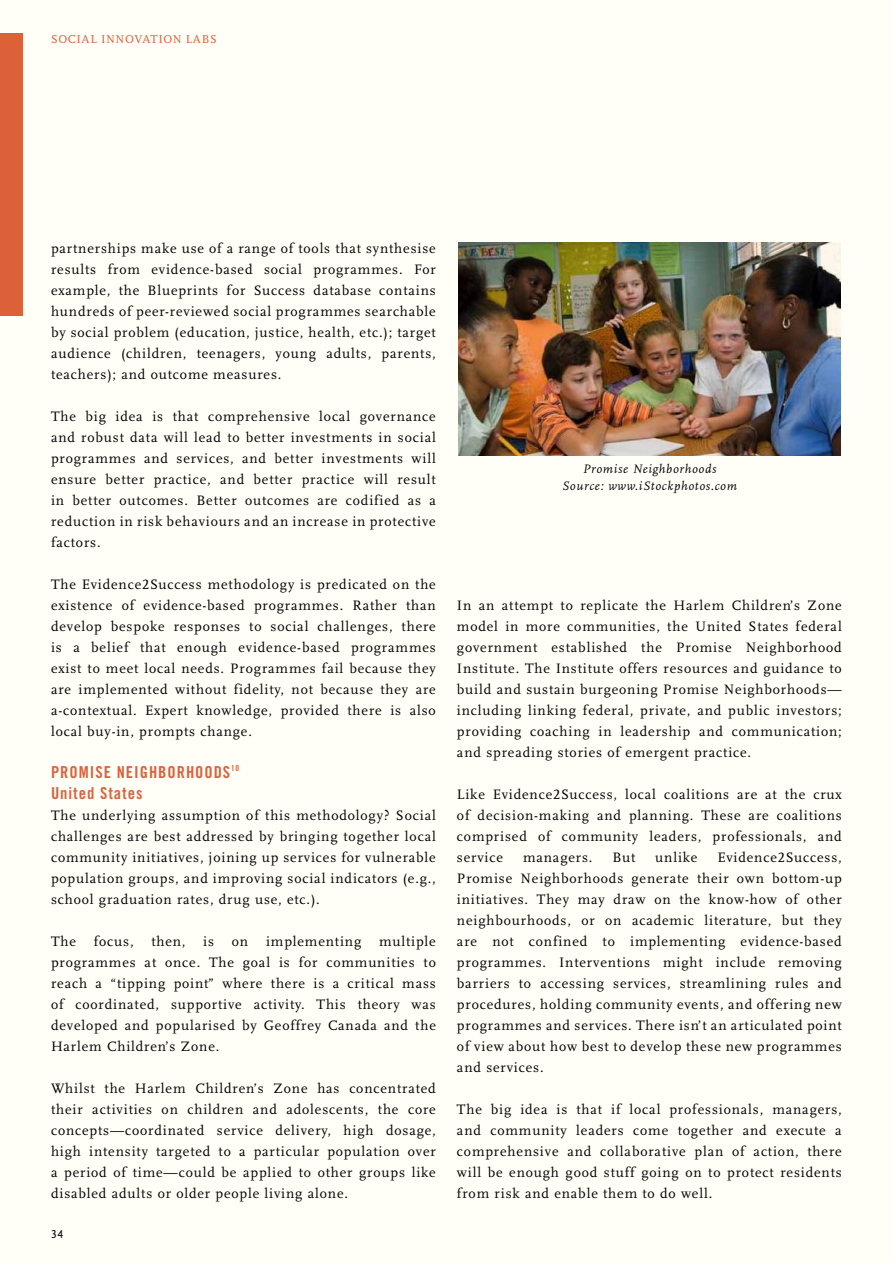
<style>
.page{position:relative;width:893px;height:1263px;background:#fffef6}
.page>*{position:absolute;margin:0;border:0;box-sizing:border-box;transform-origin:0 0}
.t1{font:16.5px/21px "Trade Gothic Bold Cond Twenty";letter-spacing:.06em;color:#dc623c}
.t2{font:14.25px/21px "Scala LF";letter-spacing:.06em;color:#000;text-align:justify}
.t3{font:italic 12.75px/16.5px "Scala LF";letter-spacing:.06em;color:#000;text-align:center}
.t4{font:12px "Scala";letter-spacing:.05em;color:#dc623c}
.t5{font:12px "Scala Sans LF";color:#000}
</style>
<div class="page">
<img style="left:459px;top:242px;width:381px;height:214px">
<p class="t4" style="left:51px;top:32px;width:167px">SOCIAL INNOVATION LABS</p>
<p class="t2" style="left:51px;top:238px;width:386px">partnerships make use of a range of tools that synthesise results from evidence-based social programmes. For example, the Blueprints for Success database contains hundreds of peer-reviewed social programmes searchable by social problem (education, justice, health, etc.); target audience (children, teenagers, young adults, parents, teachers); and outcome measures.</p>
<p class="t2" style="left:51px;top:406px;width:386px">The big idea is that comprehensive local governance and robust data will lead to better investments in social programmes and services, and better investments will ensure better practice, and better practice will result in better outcomes. Better outcomes are codified as a reduction in risk behaviours and an increase in protective factors.</p>
<p class="t2" style="left:51px;top:574px;width:386px">The Evidence2Success methodology is predicated on the existence of evidence-based programmes. Rather than develop bespoke responses to social challenges, there is a belief that enough evidence-based programmes exist to meet local needs. Programmes fail because they are implemented without fidelity, not because they are a-contextual. Expert knowledge, provided there is also local buy-in, prompts change.</p>
<p class="t1" style="left:51px;top:761px;width:190px">PROMISE NEIGHBORHOODS<sup>10<br></sup>UNITED STATES</p>
<p class="t2" style="left:51px;top:805px;width:386px">The underlying assumption of this methodology? Social challenges are best addressed by bringing together local community initiatives, joining up services for vulnerable population groups, and improving social indicators (e.g., school graduation rates, drug use, etc.).</p>
<p class="t2" style="left:51px;top:931px;width:386px">The focus, then, is on implementing multiple programmes at once. The goal is for communities to reach a “tipping point” where there is a critical mass of coordinated, supportive activity. This theory was developed and popularised by Geoffrey Canada and the Harlem Children’s Zone.</p>
<p class="t2" style="left:51px;top:1078px;width:386px">Whilst the Harlem Children’s Zone has concentrated their activities on children and adolescents, the core concepts—coordinated service delivery, high dosage, high intensity targeted to a particular population over a period of time—could be applied to other groups like disabled adults or older people living alone.</p>
<p class="t5" style="left:51px;top:1228px;width:14px">34</p>
<p class="t3" style="left:562px;top:461px;width:176px">Promise Neighborhoods<br>Source: www.iStockphotos.com</p>
<p class="t2" style="left:457px;top:595px;width:386px">In an attempt to replicate the Harlem Children’s Zone model in more communities, the United States federal government established the Promise Neighborhood Institute. The Institute offers resources and guidance to build and sustain burgeoning Promise Neighborhoods— including linking federal, private, and public investors; providing coaching in leadership and communication; and spreading stories of emergent practice.</p>
<p class="t2" style="left:457px;top:784px;width:386px">Like Evidence2Success, local coalitions are at the crux of decision-making and planning. These are coalitions comprised of community leaders, professionals, and service</p>
<p class="t2" style="left:457px;top:847px;width:386px;text-indent:261px">Evidence2Success, Promise Neighborhoods generate their own bottom-up initiatives. They may draw on the know-how of other neighbourhoods, or on academic literature, but they are not confined to implementing evidence-based programmes. Interventions might include removing barriers to accessing services, streamlining rules and procedures, holding community events, and offering new programmes and services. There isn’t an articulated point of view about how best to develop these new programmes and services.</p>
<p class="t2" style="left:457px;top:1099px;width:386px">The big idea is that if local professionals, managers, and community leaders come together and execute a comprehensive and collaborative plan of action, there will be enough good stuff going on to protect residents from risk and enable them to do well.</p>
<p class="t2" style="left:523px;top:847px;width:71px">managers.</p>
<p class="t2" style="left:612px;top:847px;width:24px">But</p>
<p class="t2" style="left:655px;top:847px;width:44px">unlike</p>
</div>
